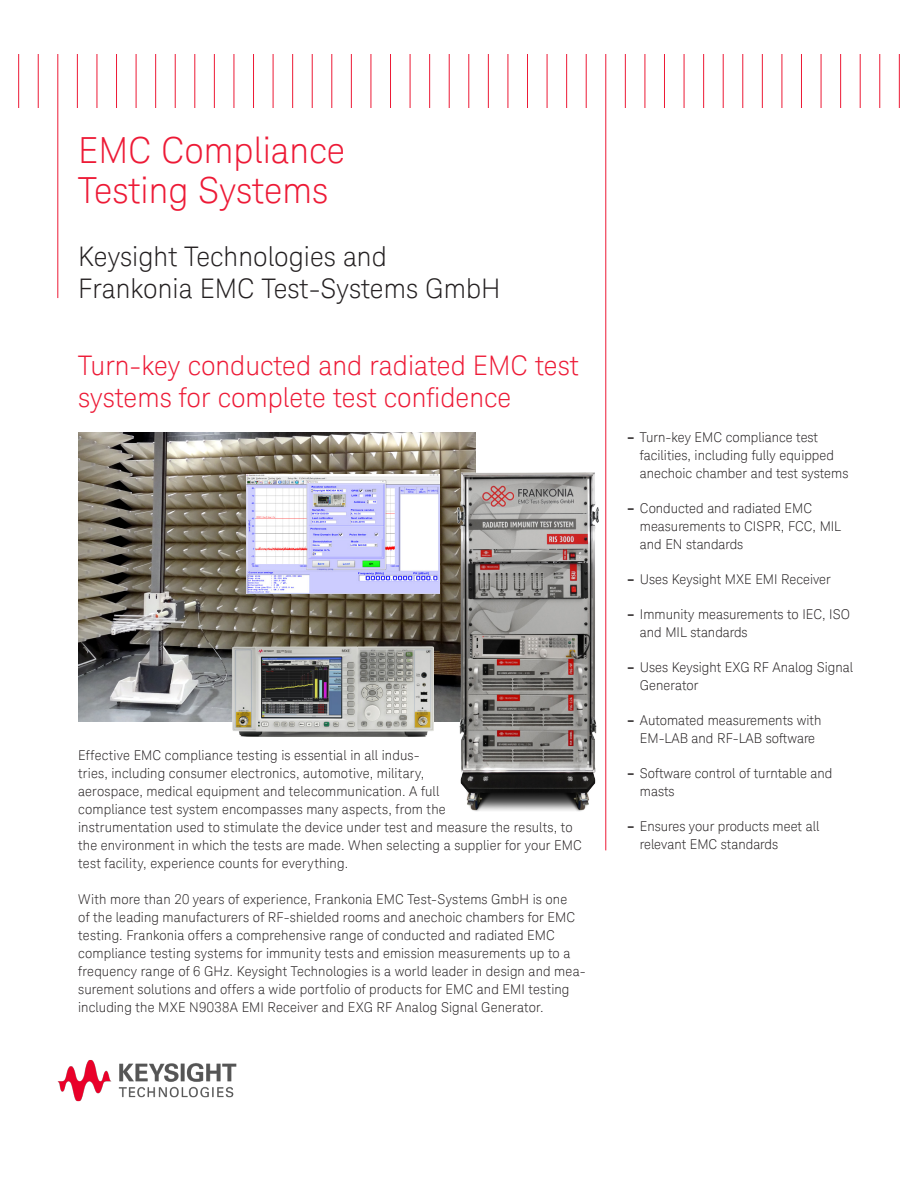
<style>
.page{position:relative;width:918px;height:1188px;background:#fff}
.page>*{position:absolute;margin:0;border:0;box-sizing:border-box;transform-origin:0 0}
.t1{font:300 36px "Keysight Sans";color:#ed1a36}
.Header_1_-_Navy_Blue{font:300 27px/31.5px "Keysight Sans";color:#ed1a36}
.t2{font:300 27px "Keysight Sans";color:#231f20}
.t3{font:300 13.5px/18px "Keysight Sans";letter-spacing:.005em;color:#231f20}
.s1{font-weight:700}
</style>
<div class="page">
<img style="left:78px;top:432px;width:397px;height:289px">
<img style="left:247px;top:475px;width:192px;height:119px">
<img style="left:231px;top:647px;width:203px;height:89px">
<img style="left:457px;top:472px;width:141px;height:339px">
<img style="left:57px;top:1060px;width:180px;height:42px">
<hr style="left:18px;top:54px;width:1px;height:54px;background:#ed1a36">
<hr style="left:57px;top:54px;width:1px;height:244px;background:#ed1a36">
<hr style="left:77px;top:54px;width:1px;height:54px;background:#ed1a36">
<hr style="left:97px;top:54px;width:1px;height:54px;background:#ed1a36">
<hr style="left:116px;top:54px;width:1px;height:54px;background:#ed1a36">
<hr style="left:136px;top:54px;width:1px;height:54px;background:#ed1a36">
<hr style="left:155px;top:54px;width:1px;height:54px;background:#ed1a36">
<hr style="left:175px;top:54px;width:1px;height:54px;background:#ed1a36">
<hr style="left:194px;top:54px;width:1px;height:54px;background:#ed1a36">
<hr style="left:214px;top:54px;width:1px;height:54px;background:#ed1a36">
<hr style="left:234px;top:54px;width:1px;height:54px;background:#ed1a36">
<hr style="left:253px;top:54px;width:1px;height:54px;background:#ed1a36">
<hr style="left:292px;top:54px;width:1px;height:54px;background:#ed1a36">
<hr style="left:312px;top:54px;width:1px;height:54px;background:#ed1a36">
<hr style="left:331px;top:54px;width:1px;height:54px;background:#ed1a36">
<hr style="left:351px;top:54px;width:1px;height:54px;background:#ed1a36">
<hr style="left:371px;top:54px;width:1px;height:54px;background:#ed1a36">
<hr style="left:390px;top:54px;width:1px;height:54px;background:#ed1a36">
<hr style="left:410px;top:54px;width:1px;height:54px;background:#ed1a36">
<hr style="left:449px;top:54px;width:1px;height:54px;background:#ed1a36">
<hr style="left:488px;top:54px;width:1px;height:54px;background:#ed1a36">
<hr style="left:527px;top:54px;width:1px;height:54px;background:#ed1a36">
<hr style="left:566px;top:54px;width:1px;height:54px;background:#ed1a36">
<hr style="left:625px;top:54px;width:1px;height:54px;background:#ed1a36">
<hr style="left:645px;top:54px;width:1px;height:54px;background:#ed1a36">
<hr style="left:664px;top:54px;width:1px;height:54px;background:#ed1a36">
<hr style="left:684px;top:54px;width:1px;height:54px;background:#ed1a36">
<hr style="left:703px;top:54px;width:1px;height:54px;background:#ed1a36">
<hr style="left:723px;top:54px;width:1px;height:54px;background:#ed1a36">
<hr style="left:742px;top:54px;width:1px;height:54px;background:#ed1a36">
<hr style="left:762px;top:54px;width:1px;height:54px;background:#ed1a36">
<hr style="left:782px;top:54px;width:1px;height:54px;background:#ed1a36">
<hr style="left:38px;top:54px;width:1px;height:54px;background:#ed1a36">
<hr style="left:801px;top:54px;width:1px;height:54px;background:#ed1a36">
<hr style="left:821px;top:54px;width:1px;height:54px;background:#ed1a36">
<hr style="left:840px;top:54px;width:1px;height:54px;background:#ed1a36">
<hr style="left:860px;top:54px;width:1px;height:54px;background:#ed1a36">
<hr style="left:879px;top:54px;width:1px;height:54px;background:#ed1a36">
<hr style="left:899px;top:54px;width:1px;height:54px;background:#ed1a36">
<hr style="left:429px;top:54px;width:1px;height:54px;background:#ed1a36">
<hr style="left:468px;top:54px;width:1px;height:54px;background:#ed1a36">
<hr style="left:508px;top:54px;width:1px;height:54px;background:#ed1a36">
<hr style="left:547px;top:54px;width:1px;height:54px;background:#ed1a36">
<hr style="left:586px;top:54px;width:1px;height:54px;background:#ed1a36">
<hr style="left:605px;top:54px;width:1px;height:796px;background:#ed1a36">
<hr style="left:273px;top:54px;width:1px;height:54px;background:#ed1a36">
<p class="t1" style="left:78px;top:129px;width:269px">EMC Compliance</p>
<p class="t1" style="left:78px;top:170px;width:252px">Testing Systems</p>
<p class="t2" style="left:78px;top:241px;width:310px">Keysight Technologies and</p>
<p class="t2" style="left:78px;top:273px;width:424px">Frankonia EMC Test-Systems GmbH</p>
<p class="Header_1_-_Navy_Blue" style="left:78px;top:350px;width:502px">Turn-key conducted and radiated EMC test systems for complete test confidence</p>
<p class="t3" style="left:78px;top:746px;width:505px">Effective EMC compliance testing is essential in all indus-<br>tries, including consumer electronics, automotive, military,<br>aerospace, medical equipment and telecommunication. A full<br>compliance test system encompasses many aspects, from the<br>instrumentation used to stimulate the device under test and measure the results, to the environment in which the tests are made. When selecting a supplier for your EMC test facility, experience counts for everything.</p>
<p class="t3" style="left:78px;top:890px;width:509px">With more than 20 years of experience, Frankonia EMC Test-Systems GmbH is one<br>of the leading manufacturers of RF-shielded rooms and anechoic chambers for EMC testing. Frankonia offers a comprehensive range of conducted and radiated EMC compliance testing systems for immunity tests and emission measurements up to a frequency range of 6 GHz. Keysight Technologies is a world leader in design and mea&shy;surement solutions and offers a wide portfolio of products for EMC and EMI testing including the MXE N9038A EMI Receiver and EXG RF Analog Signal Generator.</p>
<p class="t3" style="left:640px;top:428px;width:210px;text-indent:-13px"><span class="s1">–</span> Turn-key EMC compliance test facilities, including fully equipped anechoic chamber and test systems</p>
<p class="t3" style="left:640px;top:499px;width:203px;text-indent:-13px"><span class="s1">–</span> Conducted and radiated EMC measurements to CISPR, FCC, MIL and EN standards</p>
<p class="t3" style="left:627px;top:570px;width:205px"><span class="s1">–</span> Uses Keysight MXE EMI Receiver</p>
<p class="t3" style="left:640px;top:605px;width:212px;text-indent:-13px"><span class="s1">–</span> Immunity measurements to IEC, ISO and MIL standards</p>
<p class="t3" style="left:640px;top:658px;width:215px;text-indent:-13px"><span class="s1">–</span> Uses Keysight EXG RF Analog Signal<br>Generator</p>
<p class="t3" style="left:627px;top:711px;width:196px;text-align:center"><span class="s1">–</span> Automated measurements with<br>EM-LAB and RF-LAB software</p>
<p class="t3" style="left:640px;top:764px;width:194px;text-indent:-13px"><span class="s1">–</span> Software control of turntable and masts</p>
<p class="t3" style="left:640px;top:817px;width:181px;text-indent:-13px"><span class="s1">–</span> Ensures your products meet all relevant EMC standards</p>
</div>
